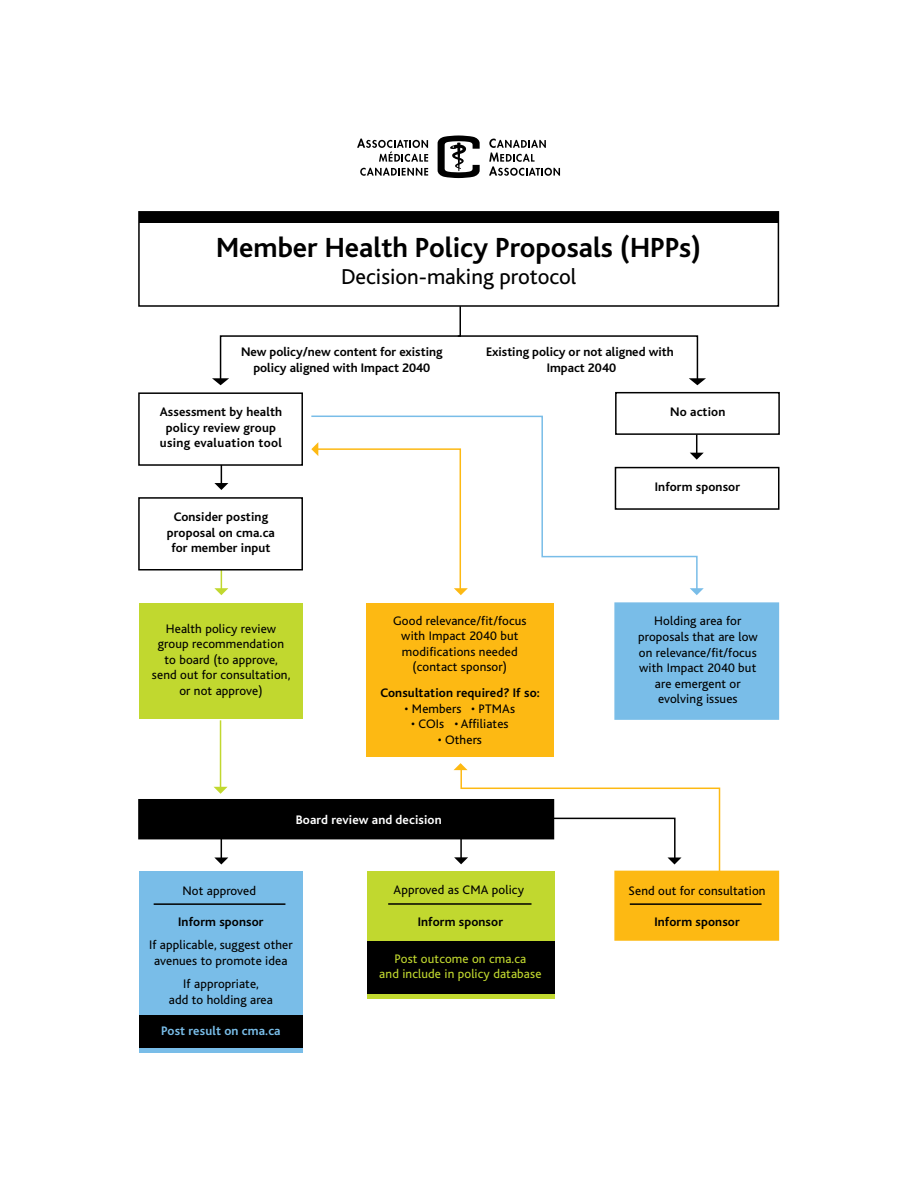
<style>
.page{position:relative;width:918px;height:1188px;background:#fff}
.page>*{position:absolute;margin:0;border:0;box-sizing:border-box;transform-origin:0 0}
.t1{font:700 28.95px "Bliss";color:#000}
.t2{font:22.5px "Bliss";color:#000}
.t3{font:12.9px/15.6px "Bliss";letter-spacing:.01em;color:#000;text-align:center}
.t4{font:700 12.9px/15.6px "Bliss";letter-spacing:.01em;color:#000;text-align:center}
.t5{font:12.9px/15.6px "Bliss";letter-spacing:.01em;color:#c1d82f;text-align:center}
.t6{font:700 12.9px "Bliss";letter-spacing:.01em;color:#fff}
.t7{font:700 12.9px "Bliss";letter-spacing:.01em;color:#79bde8}
</style>
<div class="page">
<div style="left:367px;top:603px;width:187px;height:154px;background:#fdb913"></div>
<div style="left:139px;top:603px;width:163px;height:116px;background:#c1d82f"></div>
<div style="left:138px;top:211px;width:641px;height:96px;border:2px solid #000"></div>
<div style="left:139px;top:212px;width:639px;height:11px;background:#000"></div>
<div style="left:615px;top:467px;width:164px;height:43px;border:2px solid #000"></div>
<div style="left:138px;top:799px;width:416px;height:40px;background:#000"></div>
<svg style="left:212px;top:305px;width:494px;height:80px"></svg>
<svg style="left:214px;top:466px;width:14px;height:24px"></svg>
<div style="left:139px;top:871px;width:163px;height:182px;background:#79bde8"></div>
<div style="left:139px;top:1015px;width:163px;height:32px;background:#000"></div>
<div style="left:367px;top:871px;width:188px;height:128px;background:#c1d82f"></div>
<div style="left:367px;top:941px;width:188px;height:52px;background:#000"></div>
<div style="left:614px;top:602px;width:165px;height:118px;background:#79bde8;border:2px solid #79bde8"></div>
<svg style="left:311px;top:415px;width:387px;height:173px"></svg>
<svg style="left:690px;top:588px;width:14px;height:7px"></svg>
<svg style="left:214px;top:571px;width:14px;height:24px"></svg>
<hr style="left:220px;top:720px;width:1px;height:68px;background:#c1d82f">
<svg style="left:214px;top:787px;width:14px;height:7px"></svg>
<svg style="left:214px;top:839px;width:14px;height:25px"></svg>
<svg style="left:454px;top:763px;width:267px;height:108px"></svg>
<svg style="left:311px;top:442px;width:157px;height:153px"></svg>
<div style="left:614px;top:871px;width:165px;height:70px;background:#fdb913;border:2px solid #fdb913"></div>
<hr style="left:154px;top:903px;width:131px;height:2px;background:#000">
<hr style="left:388px;top:903px;width:144px;height:2px;background:#000">
<hr style="left:630px;top:903px;width:132px;height:2px;background:#000">
<div style="left:138px;top:392px;width:165px;height:74px;border:2px solid #000"></div>
<div style="left:138px;top:497px;width:165px;height:74px;border:2px solid #000"></div>
<svg style="left:438px;top:135px;width:42px;height:43px"></svg>
<svg style="left:489px;top:139px;width:71px;height:37px"></svg>
<svg style="left:360px;top:168px;width:68px;height:8px"></svg>
<svg style="left:357px;top:139px;width:71px;height:23px"></svg>
<div style="left:615px;top:392px;width:165px;height:43px;border:2px solid #000"></div>
<svg style="left:690px;top:435px;width:14px;height:25px"></svg>
<h1 class="t1" style="left:216px;top:233px;width:487px">Member Health Policy Proposals (HPPs)</h1>
<h2 class="t2" style="left:341px;top:265px;width:237px">Decision-making protocol</h2>
<p class="t4" style="left:241px;top:344px;width:203px">New policy/new content for existing policy aligned with Impact 2040</p>
<p class="t4" style="left:486px;top:344px;width:189px">Existing policy or not aligned with<br>Impact 2040</p>
<p class="t4" style="left:160px;top:405px;width:124px">Assessment by health policy review group using evaluation tool</p>
<p class="t4" style="left:167px;top:509px;width:110px">Consider posting proposal on cma.ca for member input</p>
<p class="t3" style="left:152px;top:621px;width:140px">Health policy review group recommendation to board (to approve, send out for consultation, or not approve)</p>
<p class="t3" style="left:393px;top:613px;width:135px">Good relevance/fit/focus with Impact 2040 but modifications needed (contact sponsor)</p>
<p class="t4" style="left:380px;top:685px;width:161px">Consultation required? If so:</p>
<p class="t3" style="left:405px;top:701px;width:112px">• Members • PTMAs</p>
<p class="t3" style="left:411px;top:717px;width:99px">• COIs • Affiliates</p>
<p class="t3" style="left:438px;top:732px;width:46px">• Others</p>
<p class="t6" style="left:296px;top:813px;width:148px">Board review and decision</p>
<p class="t3" style="left:182px;top:883px;width:75px">Not approved</p>
<p class="t4" style="left:178px;top:914px;width:87px">Inform sponsor</p>
<p class="t3" style="left:149px;top:937px;width:145px">If applicable, suggest other avenues to promote idea</p>
<p class="t3" style="left:169px;top:977px;width:106px">If appropriate,<br>add to holding area</p>
<p class="t7" style="left:161px;top:1024px;width:121px">Post result on cma.ca</p>
<p class="t3" style="left:393px;top:883px;width:132px">Approved as CMA policy</p>
<p class="t4" style="left:418px;top:914px;width:87px">Inform sponsor</p>
<p class="t5" style="left:379px;top:951px;width:164px">Post outcome on cma.ca<br>and include in policy database</p>
<p class="t4" style="left:670px;top:404px;width:57px">No action</p>
<p class="t4" style="left:655px;top:479px;width:87px">Inform sponsor</p>
<p class="t3" style="left:638px;top:614px;width:121px">Holding area for proposals that are low on relevance/fit/focus with Impact 2040 but are emergent or evolving issues</p>
<p class="t3" style="left:629px;top:883px;width:138px">Send out for consultation</p>
<p class="t4" style="left:654px;top:914px;width:87px">Inform sponsor</p>
</div>
